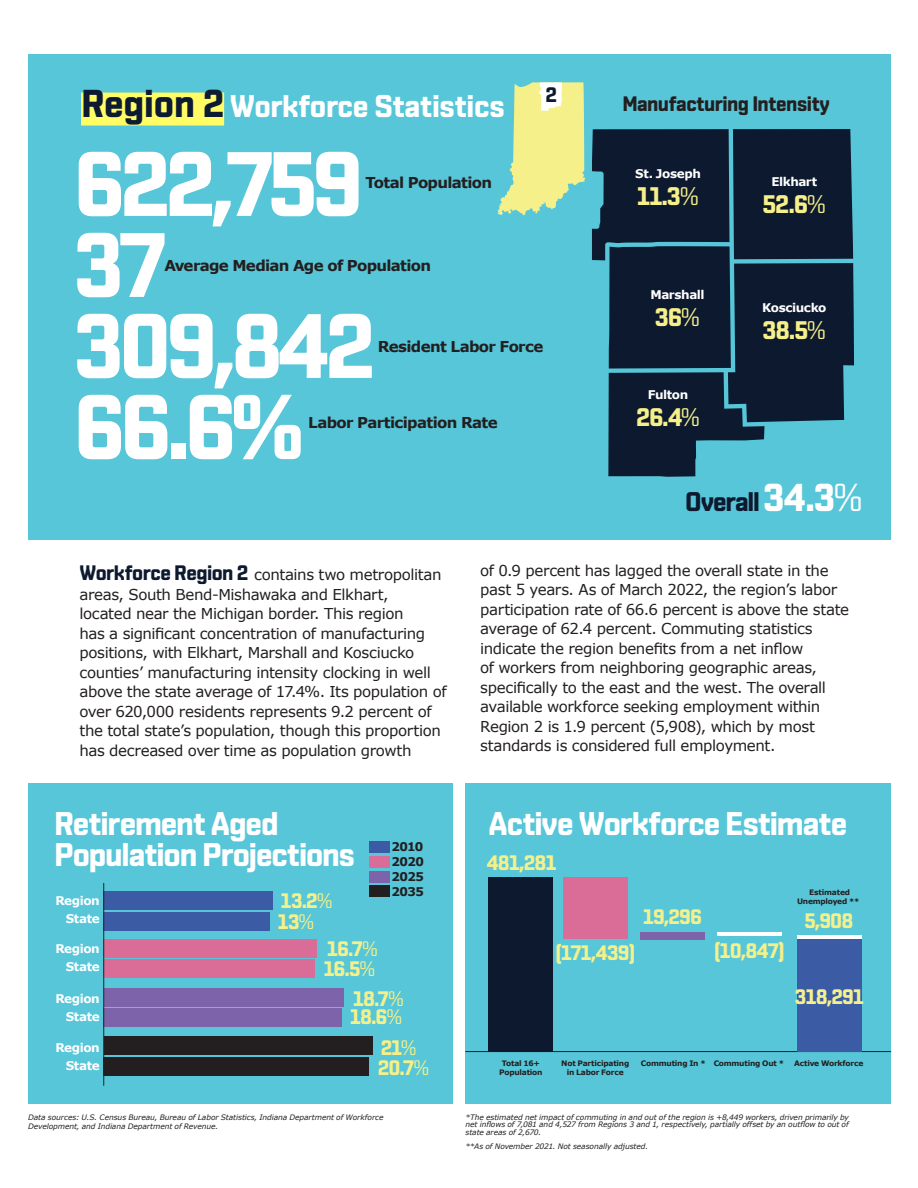
<style>
.page{position:relative;width:918px;height:1188px;background:#fff}
.page>*{position:absolute;margin:0;border:0;box-sizing:border-box;transform-origin:0 0}
.t1{font:700 91.5px/81px "Shentox";letter-spacing:-.06em;color:#fff}
.t2{font:700 33px/31.5px "Shentox";letter-spacing:-.03em;color:#fff}
.t3{font:700 31.5px "Shentox";letter-spacing:-.01em;color:#fff}
.t4{font:700 27px "Shentox";letter-spacing:-.04em;color:#0d192f}
.t5{font:700 25.5px "Shentox";letter-spacing:-.045em;color:#f5f08a}
.t6{font:700 21px/20.7px "Shentox";letter-spacing:-.04em;color:#f5f08a}
.t7{font:700 21px "Shentox";letter-spacing:-.025em;color:#231f20}
.t8{font:700 21px "Shentox";color:#0d192f}
.t9{font:15px/19.5px "Verdana";letter-spacing:-.025em;color:#231f20}
.t10{font:700 15px "Verdana";letter-spacing:-.045em;color:#231f20}
.t11{font:700 12px/18px "Verdana";letter-spacing:-.035em;color:#fff;text-align:right}
.t12{font:700 12px/15px "Verdana";letter-spacing:-.04em;color:#231f20;text-align:justify}
.t13{font:italic 7.5px/7.5px "Verdana";letter-spacing:-.01em;color:#231f20;text-align:justify}
.t14{font:700 7.5px/9px "Verdana";letter-spacing:-.025em;color:#231f20;text-align:center}
.s1{font-size:39px;color:#0d1a33}
.s2{font-weight:400}
.s3{font-size:39px;color:#fff}
.s4{font-weight:400;font-size:39px;color:#fff}
.s5{font-family:"Shentox";font-weight:700;font-size:21px;color:#0d192f}
</style>
<div class="page">
<div style="left:28px;top:54px;width:863px;height:486px;background:#56c6d8"></div>
<svg style="left:497px;top:82px;width:88px;height:133px"></svg>
<svg style="left:592px;top:129px;width:262px;height:348px"></svg>
<div style="left:81px;top:93px;width:143px;height:33px;background:#fffc64"></div>
<div style="left:28px;top:783px;width:425px;height:321px;background:#56c6d8"></div>
<div style="left:369px;top:885px;width:20px;height:12px;background:#231f20"></div>
<div style="left:369px;top:871px;width:20px;height:11px;background:#7d63aa"></div>
<div style="left:369px;top:856px;width:20px;height:12px;background:#da6d98"></div>
<div style="left:369px;top:841px;width:20px;height:12px;background:#3c5ba5"></div>
<div style="left:104px;top:892px;width:169px;height:18px;background:#3c5ba5"></div>
<div style="left:104px;top:912px;width:166px;height:18px;background:#3c5ba5"></div>
<div style="left:104px;top:939px;width:213px;height:19px;background:#da6d98"></div>
<div style="left:104px;top:960px;width:211px;height:18px;background:#da6d98"></div>
<div style="left:104px;top:988px;width:239px;height:18px;background:#7d63aa"></div>
<div style="left:104px;top:1008px;width:238px;height:19px;background:#7d63aa"></div>
<div style="left:104px;top:1037px;width:269px;height:18px;background:#231f20"></div>
<div style="left:104px;top:1057px;width:265px;height:18px;background:#231f20"></div>
<hr style="left:103px;top:883px;width:1px;height:202px;background:#231f20">
<div style="left:465px;top:783px;width:426px;height:321px;background:#56c6d8"></div>
<hr style="left:466px;top:1051px;width:425px;height:1px;background:#231f20">
<div style="left:641px;top:932px;width:64px;height:7px;background:#7d63aa"></div>
<hr style="left:718px;top:932px;width:64px;height:3px;background:#fff">
<div style="left:489px;top:877px;width:64px;height:174px;background:#0d192f"></div>
<div style="left:563px;top:877px;width:64px;height:62px;background:#da6d98"></div>
<div style="left:797px;top:938px;width:64px;height:113px;background:#3c5ba5"></div>
<hr style="left:797px;top:935px;width:64px;height:4px;background:#fff">
<h3 class="t8" style="left:546px;top:86px;width:13px">2</h3>
<h3 class="t3" style="left:81px;top:92px;width:425px"><span class="s1">Region 2</span> Workforce Statistics</h3>
<h1 class="t1" style="left:74px;top:149px;width:304px">622,759<br>37<br>309,842<br>66.6%</h1>
<p class="t10" style="left:365px;top:176px;width:128px">Total Population</p>
<p class="t10" style="left:164px;top:260px;width:268px">Average Median Age of Population</p>
<p class="t10" style="left:378px;top:340px;width:167px">Resident Labor Force</p>
<p class="t10" style="left:308px;top:416px;width:191px">Labor Participation Rate</p>
<h3 class="t7" style="left:622px;top:95px;width:209px">Manufacturing Intensity</h3>
<p class="t11" style="left:635px;top:166px;width:67px">St. Joseph</p>
<h3 class="t5" style="left:637px;top:186px;width:63px">11.3<span class="s2">%</span></h3>
<p class="t11" style="left:650px;top:287px;width:56px">Marshall</p>
<h3 class="t5" style="left:655px;top:306px;width:47px">36<span class="s2">%</span></h3>
<p class="t11" style="left:648px;top:387px;width:42px">Fulton</p>
<h3 class="t5" style="left:636px;top:406px;width:66px">26.4<span class="s2">%</span></h3>
<p class="t11" style="left:771px;top:174px;width:47px">Elkhart</p>
<h3 class="t5" style="left:763px;top:194px;width:65px">52.6<span class="s2">%</span></h3>
<p class="t11" style="left:762px;top:299px;width:66px">Kosciucko</p>
<h3 class="t5" style="left:763px;top:319px;width:65px">38.5<span class="s2">%</span></h3>
<h3 class="t4" style="left:685px;top:490px;width:179px">Overall <span class="s3">34.3</span><span class="s4">%</span></h3>
<p class="t9" style="left:80px;top:567px;width:369px"><span class="s5">Workforce Region 2</span> contains two metropolitan areas, South Bend-Mishawaka and Elkhart,<br>located near the Michigan border. This region<br>has a significant concentration of manufacturing positions, with Elkhart, Marshall and Kosciucko counties’ manufacturing intensity clocking in well above the state average of 17.4%. Its population of over 620,000 residents represents 9.2 percent of the total state’s population, though this proportion has decreased over time as population growth</p>
<p class="t9" style="left:480px;top:561px;width:370px">of 0.9 percent has lagged the overall state in the past 5 years. As of March 2022, the region’s labor participation rate of 66.6 percent is above the state average of 62.4 percent. Commuting statistics indicate the region benefits from a net inflow<br>of workers from neighboring geographic areas, specifically to the east and the west. The overall available workforce seeking employment within Region 2 is 1.9 percent (5,908), which by most standards is considered full employment.</p>
<h2 class="t2" style="left:54px;top:810px;width:303px">Retirement Aged<br>Population Projections</h2>
<p class="t12" style="left:392px;top:840px;width:34px">2010<br>2020<br>2025<br>2035</p>
<h3 class="t6" style="left:278px;top:891px;width:56px">13.2<span class="s2">%<br></span>13<span class="s2">%</span></h3>
<h3 class="t6" style="left:324px;top:940px;width:56px;line-height:20px">16.7<span class="s2">%<br></span>16.5<span class="s2">%</span></h3>
<h3 class="t6" style="left:350px;top:991px;width:55px;line-height:18.1px">18.7<span class="s2">%<br></span>18.6<span class="s2">%</span></h3>
<h3 class="t6" style="left:378px;top:1038px;width:53px">21<span class="s2">%<br></span>20.7<span class="s2">%</span></h3>
<p class="t11" style="left:55px;top:893px;width:46px">Region<br>State</p>
<p class="t11" style="left:55px;top:940px;width:46px">Region<br>State</p>
<p class="t11" style="left:55px;top:990px;width:46px">Region<br>State</p>
<p class="t11" style="left:55px;top:1039px;width:46px">Region<br>State</p>
<p class="t13" style="left:28px;top:1113px;width:357px;line-height:9px">Data sources: U.S. Census Bureau, Bureau of Labor Statistics, Indiana Department of Workforce<br>Development, and Indiana Department of Revenue.</p>
<h2 class="t2" style="left:488px;top:810px;width:360px">Active Workforce Estimate</h2>
<h3 class="t6" style="left:487px;top:853px;width:71px">481,281</h3>
<h3 class="t6" style="left:555px;top:944px;width:81px">(171,439)</h3>
<h3 class="t6" style="left:643px;top:908px;width:60px">19,296</h3>
<h3 class="t6" style="left:714px;top:942px;width:72px">(10,847)</h3>
<p class="t14" style="left:797px;top:889px;width:64px">Estimated<br>Unemployed **</p>
<h3 class="t6" style="left:804px;top:912px;width:51px">5,908</h3>
<h3 class="t6" style="left:795px;top:988px;width:70px">318,291</h3>
<p class="t14" style="left:499px;top:1059px;width:45px">Total 16+<br>Population</p>
<p class="t14" style="left:561px;top:1060px;width:70px">Not Participating in Labor Force</p>
<p class="t14" style="left:641px;top:1060px;width:145px">Commuting In * Commuting Out *</p>
<p class="t14" style="left:794px;top:1060px;width:71px">Active Workforce</p>
<p class="t13" style="left:465px;top:1114px;width:385px">*The estimated net impact of commuting in and out of the region is +8,449 workers, driven primarily by net inflows of 7,081 and 4,527 from Regions 3 and 1, respectively, partially offset by an outflow to out of state areas of 2,670.</p>
<p class="t13" style="left:465px;top:1142px;width:184px">**As of November 2021. Not seasonally adjusted.</p>
</div>
